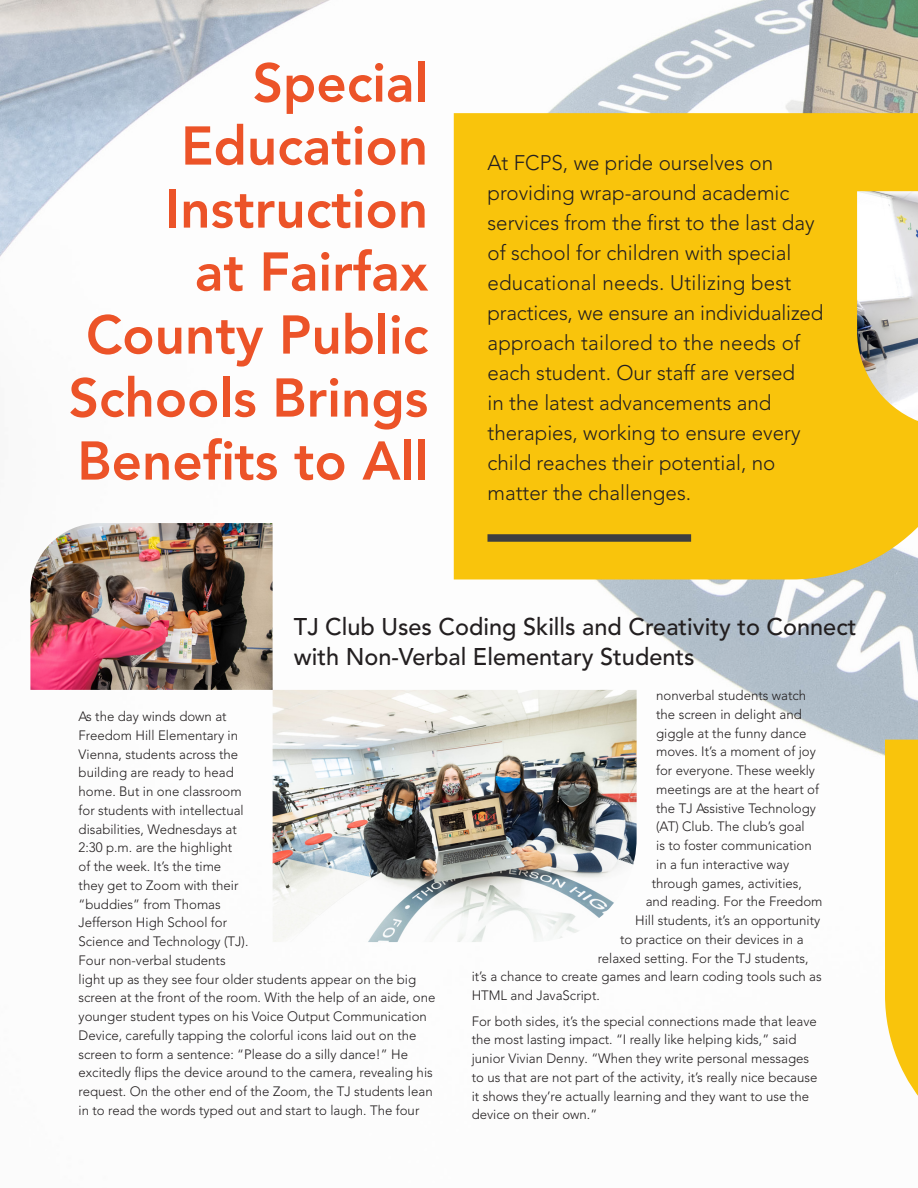
<style>
.page{position:relative;width:918px;height:1188px;background:#fff}
.page>*{position:absolute;margin:0;border:0;box-sizing:border-box;transform-origin:0 0}
.t1{font:800 54px/63px "Avenir LT Pro";color:#ec5328;text-align:right}
.t2{font:500 24px/30px "Avenir LT Pro";color:#231f20}
.t3{font:300 21px/30px "Avenir LT Pro";color:#231f20}
.body{font:300 13.5px/18.8px "Avenir LT Pro";color:#231f20}
</style>
<div class="page">
<img style="left:0;top:0;width:918px;height:888px">
<img style="left:273px;top:690px;width:364px;height:252px">
<svg style="left:885px;top:740px;width:33px;height:356px;background:#f9c921"></svg>
<div style="left:454px;top:113px;width:464px;height:466px;background:#f9c40c"></div>
<div style="left:487px;top:534px;width:204px;height:8px;background:#3e3e3f"></div>
<img style="left:30px;top:523px;width:243px;height:167px">
<img style="left:857px;top:191px;width:61px;height:230px">
<p class="t1" style="left:69px;top:52px;width:361px">Special<br>Education<br>Instruction<br>at Fairfax<br>County Public<br>Schools Brings<br>Benefits to All</p>
<p class="t3" style="left:487px;top:148px;width:337px">At FCPS, we pride ourselves on providing wrap-around academic services from the first to the last day of school for children with special educational needs. Utilizing best practices, we ensure an individualized approach tailored to the needs of each student. Our staff are versed<br>in the latest advancements and therapies, working to ensure every child reaches their potential, no matter the challenges.</p>
<p class="t2" style="left:294px;top:612px;width:564px">TJ Club Uses Coding Skills and Creativity to Connect with Non-Verbal Elementary Students</p>
<p class="body" style="left:79px;top:707px;width:358px">As the day winds down at<br>Freedom Hill Elementary in<br>Vienna, students across the<br>building are ready to head<br>home. But in one classroom<br>for students with intellectual<br>disabilities, Wednesdays at<br>2:30 p.m. are the highlight<br>of the week. It’s the time<br>they get to Zoom with their<br>“buddies” from Thomas<br>Jefferson High School for<br>Science and Technology (TJ).<br>Four non-verbal students<br>light up as they see four older students appear on the big screen at the front of the room. With the help of an aide, one younger student types on his Voice Output Communication Device, carefully tapping the colorful icons laid out on the screen to form a sentence: “Please do a silly dance!” He excitedly flips the device around to the camera, revealing his request. On the other end of the Zoom, the TJ students lean in to read the words typed out and start to laugh. The four</p>
<p class="body" style="left:656px;top:686px;width:152px">nonverbal students watch</p>
<p class="body" style="left:656px;top:705px;width:147px">the screen in delight and</p>
<p class="body" style="left:656px;top:724px;width:152px">giggle at the funny dance</p>
<p class="body" style="left:656px;top:742px;width:161px">moves. It’s a moment of joy</p>
<p class="body" style="left:656px;top:761px;width:160px">for everyone. These weekly</p>
<p class="body" style="left:656px;top:780px;width:164px">meetings are at the heart of</p>
<p class="body" style="left:656px;top:799px;width:161px">the TJ Assistive Technology</p>
<p class="body" style="left:656px;top:817px;width:150px">(AT) Club. The club’s goal</p>
<p class="body" style="left:656px;top:836px;width:157px">is to foster communication</p>
<p class="body" style="left:656px;top:855px;width:135px">in a fun interactive way</p>
<p class="body" style="left:652px;top:874px;width:152px">through games, activities,</p>
<p class="body" style="left:646px;top:892px;width:178px">and reading. For the Freedom</p>
<p class="body" style="left:635px;top:911px;width:187px">Hill students, it’s an opportunity</p>
<p class="body" style="left:620px;top:930px;width:185px">to practice on their devices in a</p>
<p class="body" style="left:598px;top:949px;width:212px">relaxed setting. For the TJ students,</p>
<p class="body" style="left:472px;top:967px;width:352px">it’s a chance to create games and learn coding tools such as</p>
<p class="body" style="left:472px;top:986px;width:130px">HTML and JavaScript.</p>
<p class="body" style="left:472px;top:1012px;width:347px">For both sides, it’s the special connections made that leave the most lasting impact. “I really like helping kids,” said junior Vivian Denny. “When they write personal messages to us that are not part of the activity, it’s really nice because it shows they’re actually learning and they want to use the device on their own.”</p>
</div>
